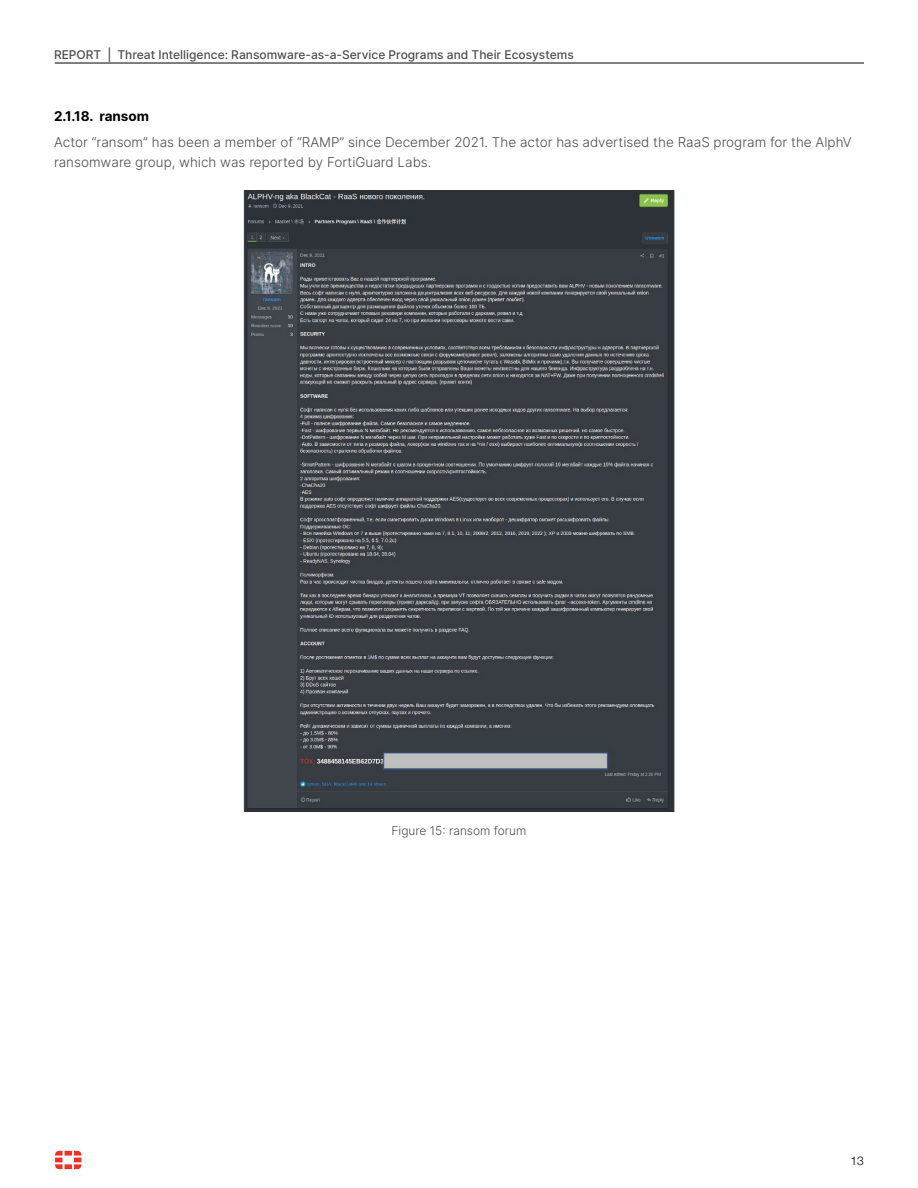
<style>
.page{position:relative;width:918px;height:1188px;background:#fff}
.page>*{position:absolute;margin:0;border:0;box-sizing:border-box;transform-origin:0 0}
.t1{font:300 13.5px/19.5px "Inter";color:#4d4d4f}
.t2{font:700 13.5px "Inter";color:#000}
.t3{font:500 12px "Inter";color:#4d4d4f}
.t4{font:300 12px "Inter";color:#4d4d4f}
.t5{font:300 12px "Helvetica Neue LT Pro";color:#000}
</style>
<div class="page">
<img style="left:243px;top:190px;width:432px;height:621px">
<hr style="left:55px;top:63px;width:809px;height:1px;background:#000">
<svg style="left:55px;top:1151px;width:26px;height:18px"></svg>
<p class="t3" style="left:54px;top:46px;width:521px">REPORT | Threat Intelligence: Ransomware-as-a-Service Programs and Their Ecosystems</p>
<p class="t2" style="left:54px;top:106px;width:97px">2.1.18. ransom</p>
<p class="t1" style="left:54px;top:133px;width:799px">Actor “ransom” has been a member of “RAMP” since December 2021. The actor has advertised the RaaS program for the AlphV ransomware group, which was reported by FortiGuard Labs.</p>
<p class="t4" style="left:392px;top:822px;width:136px">Figure 15: ransom forum</p>
<p class="t5" style="left:851px;top:1154px;width:15px">13</p>
</div>
